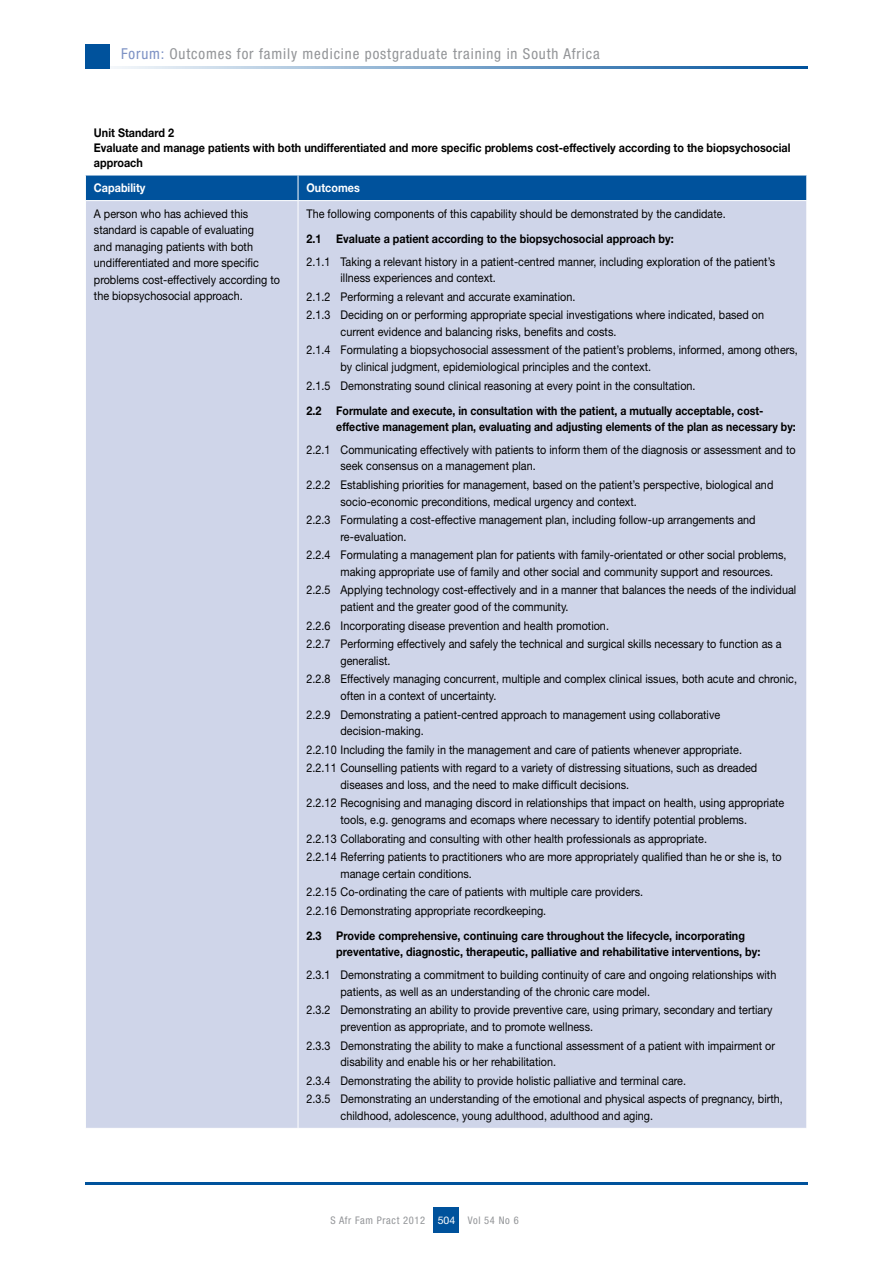
<style>
.page{position:relative;width:893px;height:1263px;background:#fff}
.page>*{position:absolute;margin:0;border:0;box-sizing:border-box;transform-origin:0 0}
.t1{font:condensed 15px "Helvetica Neue LT Std";letter-spacing:.06em;color:#939598}
.t2{font:12px/16.5px "Helvetica Neue LT Std";color:#000;scale:.9 1}
.t3{font:700 12px/15px "Helvetica Neue LT Std";color:#000;scale:.9 1}
.t4{font:700 12px "Helvetica Neue LT Std";color:#fff;scale:.9 1}
.t5{font:condensed 10.5px "Helvetica Neue LT Std";letter-spacing:.06em;color:#939598}
.s1{color:#7c91c4}
.s2{font-stretch:normal;color:#fff}
</style>
<div class="page">
<hr style="left:85px;top:66px;width:723px;height:2px;background:#00529c">
<div style="left:85px;top:44px;width:24px;height:24px;background:#00529c"></div>
<div style="left:434px;top:1208px;width:25px;height:25px;background:#00529c"></div>
<hr style="left:85px;top:1182px;width:723px;height:2px;background:#00529c">
<div style="left:86px;top:201px;width:720px;height:927px;background:#cfd5e9"></div>
<div style="left:85px;top:175px;width:722px;height:25px;background:#00529c"></div>
<hr style="left:298px;top:201px;width:1px;height:927px;background:#fff">
<p class="t1" style="left:121px;top:45px;width:480px"><span class="s1">Forum:</span> Outcomes for family medicine postgraduate training in South Africa</p>
<p class="t3" style="left:94px;top:124px;width:775px">Unit Standard 2<br>Evaluate and manage patients with both undifferentiated and more specific problems cost-effectively according to the biopsychosocial approach</p>
<p class="t4" style="left:94px;top:180px;width:59px">Capability</p>
<p class="t4" style="left:307px;top:180px;width:61px">Outcomes</p>
<p class="t2" style="left:94px;top:205px;width:208px">A person who has achieved this standard is capable of evaluating<br>and managing patients with both undifferentiated and more specific problems cost-effectively according to the biopsychosocial approach.</p>
<p class="t2" style="left:307px;top:205px;width:467px">The following components of this capability should be demonstrated by the candidate.</p>
<p class="t3" style="left:307px;top:231px;width:410px">2.1 Evaluate a patient according to the biopsychosocial approach by:</p>
<p class="t2" style="left:341px;top:253px;width:484px;text-indent:-34px">2.1.1 Taking a relevant history in a patient-centred manner, including exploration of the patient’s illness experiences and context.</p>
<p class="t2" style="left:307px;top:287px;width:510px;line-height:18.6px">2.1.2 Performing a relevant and accurate examination.<br>2.1.3 Deciding on or performing appropriate special investigations where indicated, based on</p>
<p class="t2" style="left:307px;top:322px;width:547px;line-height:18.6px;text-indent:34px">current evidence and balancing risks, benefits and costs.<br>2.1.4 Formulating a biopsychosocial assessment of the patient’s problems, informed, among others,</p>
<p class="t2" style="left:307px;top:357px;width:434px;line-height:18.6px;text-indent:34px">by clinical judgment, epidemiological principles and the context.<br>2.1.5 Demonstrating sound clinical reasoning at every point in the consultation.</p>
<p class="t3" style="left:336px;top:402px;width:512px;line-height:16.5px;text-indent:-30px">2.2 Formulate and execute, in consultation with the patient, a mutually acceptable, cost&shy;effective management plan, evaluating and adjusting elements of the plan as necessary by:</p>
<p class="t2" style="left:341px;top:441px;width:507px;text-indent:-34px">2.2.1 Communicating effectively with patients to inform them of the diagnosis or assessment and to seek consensus on a management plan.</p>
<p class="t2" style="left:341px;top:476px;width:482px;text-indent:-34px">2.2.2 Establishing priorities for management, based on the patient’s perspective, biological and socio-economic preconditions, medical urgency and context.</p>
<p class="t2" style="left:341px;top:511px;width:463px;text-indent:-34px">2.2.3 Formulating a cost-effective management plan, including follow-up arrangements and re-evaluation.</p>
<p class="t2" style="left:341px;top:547px;width:497px;text-indent:-34px">2.2.4 Formulating a management plan for patients with family-orientated or other social problems, making appropriate use of family and other social and community support and resources.</p>
<p class="t2" style="left:341px;top:582px;width:508px;text-indent:-34px">2.2.5 Applying technology cost-effectively and in a manner that balances the needs of the individual patient and the greater good of the community.</p>
<p class="t2" style="left:307px;top:616px;width:529px;line-height:18.6px">2.2.6 Incorporating disease prevention and health promotion.<br>2.2.7 Performing effectively and safely the technical and surgical skills necessary to function as a</p>
<p class="t2" style="left:307px;top:651px;width:547px;line-height:18.6px;text-indent:34px">generalist.<br>2.2.8 Effectively managing concurrent, multiple and complex clinical issues, both acute and chronic,</p>
<p class="t2" style="left:307px;top:686px;width:461px;line-height:18.6px;text-indent:34px">often in a context of uncertainty.<br>2.2.9 Demonstrating a patient-centred approach to management using collaborative</p>
<p class="t2" style="left:307px;top:721px;width:502px;line-height:18.6px;text-indent:34px">decision-making.<br>2.2.10 Including the family in the management and care of patients whenever appropriate.<br>2.2.11 Counselling patients with regard to a variety of distressing situations, such as dreaded</p>
<p class="t2" style="left:307px;top:775px;width:532px;line-height:18.6px;text-indent:34px">diseases and loss, and the need to make difficult decisions.<br>2.2.12 Recognising and managing discord in relationships that impact on health, using appropriate</p>
<p class="t2" style="left:307px;top:810px;width:529px;line-height:18.6px;text-indent:34px">tools, e.g. genograms and ecomaps where necessary to identify potential problems.<br>2.2.13 Collaborating and consulting with other health professionals as appropriate.<br>2.2.14 Referring patients to practitioners who are more appropriately qualified than he or she is, to</p>
<p class="t2" style="left:307px;top:864px;width:376px;line-height:18.6px;text-indent:34px">manage certain conditions.<br>2.2.15 Co-ordinating the care of patients with multiple care providers.<br>2.2.16 Demonstrating appropriate recordkeeping.</p>
<p class="t3" style="left:336px;top:927px;width:473px;line-height:16.5px;text-indent:-30px">2.3 Provide comprehensive, continuing care throughout the lifecycle, incorporating preventative, diagnostic, therapeutic, palliative and rehabilitative interventions, by:</p>
<p class="t2" style="left:341px;top:966px;width:486px;text-indent:-34px">2.3.1 Demonstrating a commitment to building continuity of care and ongoing relationships with patients, as well as an understanding of the chronic care model.</p>
<p class="t2" style="left:341px;top:1002px;width:481px;text-indent:-34px">2.3.2 Demonstrating an ability to provide preventive care, using primary, secondary and tertiary prevention as appropriate, and to promote wellness.</p>
<p class="t2" style="left:341px;top:1037px;width:484px;text-indent:-34px">2.3.3 Demonstrating the ability to make a functional assessment of a patient with impairment or disability and enable his or her rehabilitation.</p>
<p class="t2" style="left:307px;top:1071px;width:531px;line-height:18.6px">2.3.4 Demonstrating the ability to provide holistic palliative and terminal care.<br>2.3.5 Demonstrating an understanding of the emotional and physical aspects of pregnancy, birth,</p>
<p class="t2" style="left:341px;top:1107px;width:349px">childhood, adolescence, young adulthood, adulthood and aging.</p>
<p class="t5" style="left:330px;top:1214px;width:190px">S Afr Fam Pract 2012 <span class="s2">504</span> Vol 54 No 6</p>
</div>
